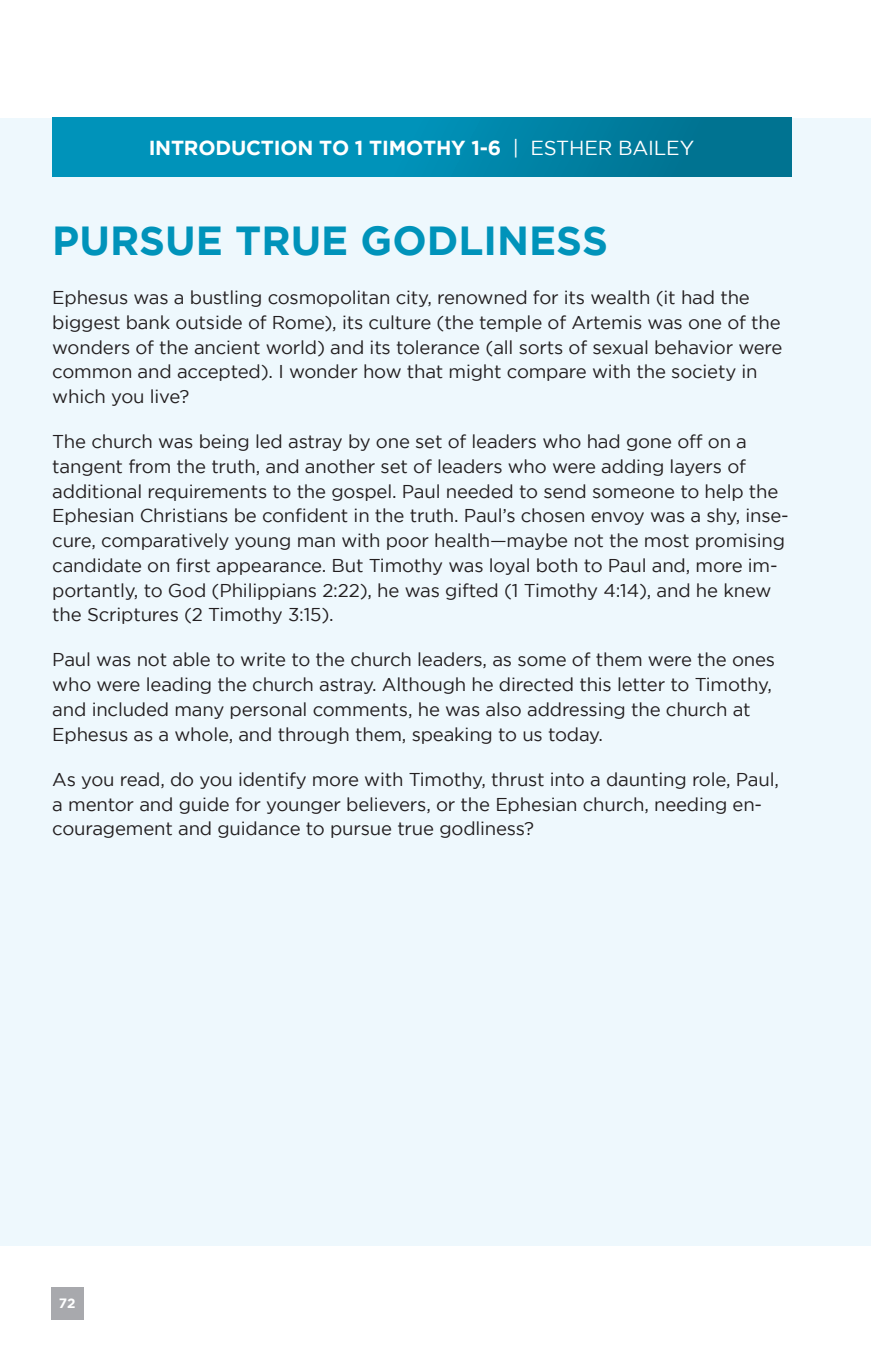
<style>
.page{position:relative;width:871px;height:1357px;background:#fff}
.page>*{position:absolute;margin:0;border:0;box-sizing:border-box;transform-origin:0 0}
.t1{font:700 40.5px "Gotham";color:#0093ba}
.date{font:700 20.25px "Gotham";letter-spacing:-.01em;color:#fff}
.Body_2{font:18.45px/24.8px "Gotham";letter-spacing:-.01em;color:#231f20}
.t2{font:700 13.5px "Gotham";color:#fff}
.s1{font-weight:400}
</style>
<div class="page">
<div style="left:51px;top:1287px;width:32px;height:32px;background:#a8a9ad"></div>
<div style="left:0;top:118px;width:871px;height:1127px;background:#eef8fd"></div>
<div style="left:52px;top:118px;width:739px;height:58px;background:linear-gradient(to right,#009cc6,#007493)"></div>
<p class="date" style="left:149px;top:136px;width:547px">INTRODUCTION TO 1 TIMOTHY 1-6 <span class="s1">| ESTHER BAILEY</span></p>
<p class="t1" style="left:52px;top:217px;width:557px">PURSUE TRUE GODLINESS</p>
<p class="Body_2" style="left:52px;top:285px;width:732px">Ephesus was a bustling cosmopolitan city, renowned for its wealth (it had the biggest bank outside of Rome), its culture (the temple of Artemis was one of the wonders of the ancient world) and its tolerance (all sorts of sexual behavior were common and accepted). I wonder how that might compare with the society in which you live?</p>
<p class="Body_2" style="left:52px;top:429px;width:738px">The church was being led astray by one set of leaders who had gone off on a tangent from the truth, and another set of leaders who were adding layers of additional requirements to the gospel. Paul needed to send someone to help the Ephesian Christians be confident in the truth. Paul’s chosen envoy was a shy, inse&shy;cure, comparatively young man with poor health—maybe not the most promising candidate on first appearance. But Timothy was loyal both to Paul and, more im&shy;portantly, to God (Philippians 2:22), he was gifted (1 Timothy 4:14), and he knew the Scriptures (2 Timothy 3:15).</p>
<p class="Body_2" style="left:52px;top:647px;width:724px">Paul was not able to write to the church leaders, as some of them were the ones who were leading the church astray. Although he directed this letter to Timothy, and included many personal comments, he was also addressing the church at Ephesus as a whole, and through them, speaking to us today.</p>
<p class="Body_2" style="left:52px;top:766px;width:728px">As you read, do you identify more with Timothy, thrust into a daunting role, Paul, a mentor and guide for younger believers, or the Ephesian church, needing en&shy;couragement and guidance to pursue true godliness?</p>
<p class="t2" style="left:59px;top:1295px;width:18px">72</p>
</div>
